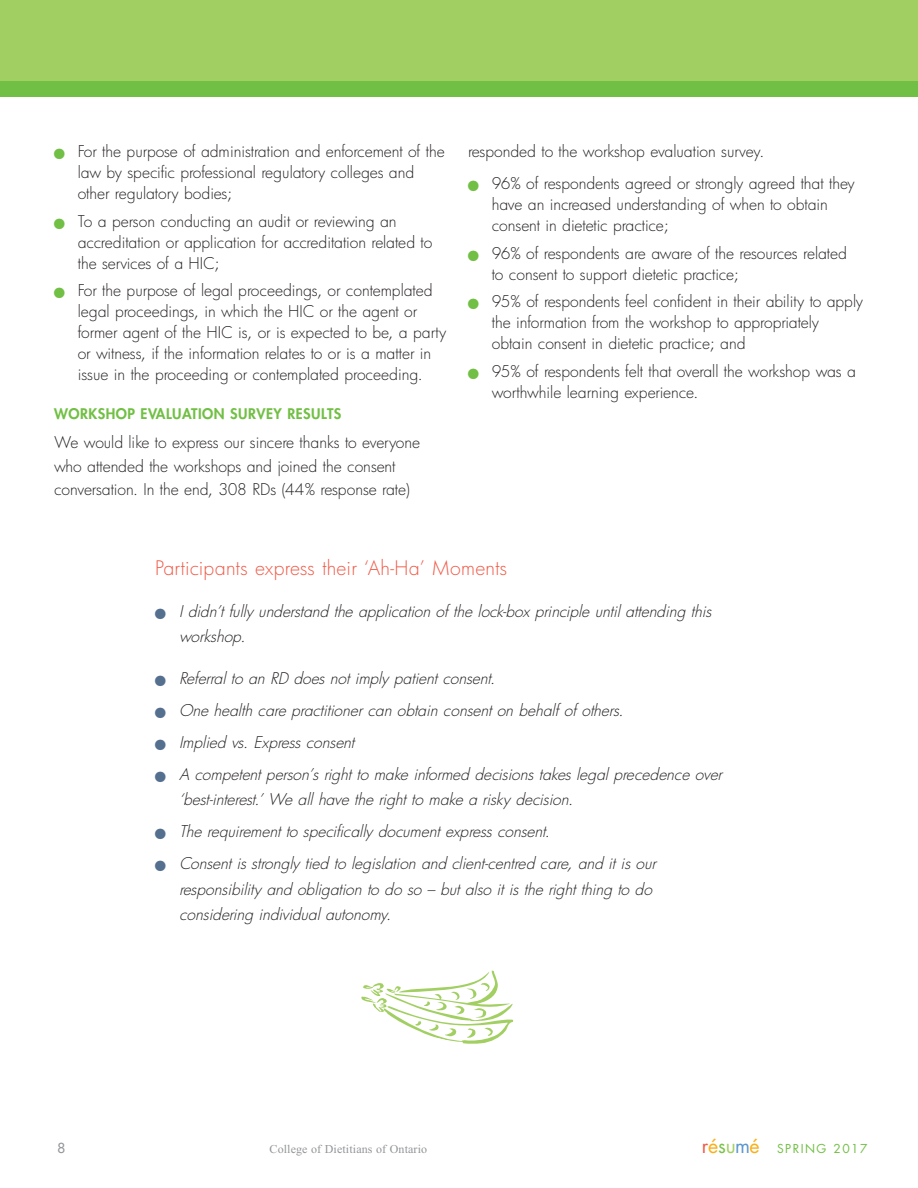
<style>
.page{position:relative;width:918px;height:1188px;background:#fff}
.page>*{position:absolute;margin:0;border:0;box-sizing:border-box;transform-origin:0 0}
.t1{font:300 19.5px "Futura";letter-spacing:.015em;color:#f05946}
.t2{font:300 15.75px/21px "Futura";letter-spacing:-.005em;color:#231f20}
.t3{font:italic 300 15.75px/25.5px "Futura";color:#231f20}
.t4{font:800 14.25px "Futura";letter-spacing:.035em;color:#71bf44}
.t5{font:500 13.5px "Futura";color:#939598}
.t6{font:12px "Times New Roman";letter-spacing:.01em;color:#939598}
.t7{font:12px "Futura";letter-spacing:.125em;color:#71bf44}
.s1{color:#71bf44}
.s2{color:#556f8f}
.s3{font-size:19.5px;color:#f05946}
.s4{font-size:19.5px;color:#faaf18}
.s5{font-size:19.5px;color:#78c14a}
.s6{font-size:19.5px;color:#a2cf62}
.s7{font-size:19.5px;color:#5d96cf}
</style>
<div class="page">
<div style="left:0;top:0;width:918px;height:84px;background:#a2cf62"></div>
<div style="left:0;top:82px;width:918px;height:15px;background:#71bf44"></div>
<svg style="left:361px;top:970px;width:153px;height:74px"></svg>
<p class="t2" style="left:78px;top:142px;width:369px;text-indent:-24px"><span class="s1">■</span> For the purpose of administration and enforcement of the law by specific professional regulatory colleges and other regulatory bodies;</p>
<p class="t2" style="left:78px;top:211px;width:356px;text-indent:-24px"><span class="s1">■</span> To a person conducting an audit or reviewing an accreditation or application for accreditation related to the services of a HIC;</p>
<p class="t2" style="left:78px;top:280px;width:370px;text-indent:-24px"><span class="s1">■</span> For the purpose of legal proceedings, or contemplated legal proceedings, in which the HIC or the agent or former agent of the HIC is, or is expected to be, a party or witness, if the information relates to or is a matter in issue in the proceeding or contemplated proceeding.</p>
<p class="t4" style="left:54px;top:404px;width:289px">WORKSHOP EVALUATION SURVEY RESULTS</p>
<p class="t2" style="left:54px;top:431px;width:368px;line-height:23.2px">We would like to express our sincere thanks to everyone who attended the workshops and joined the consent conversation. In the end, 308 RDs (44% response rate)</p>
<p class="t2" style="left:468px;top:142px;width:298px">responded to the workshop evaluation survey.</p>
<p class="t2" style="left:492px;top:173px;width:365px;text-indent:-24px"><span class="s1">■</span> 96% of respondents agreed or strongly agreed that they have an increased understanding of when to obtain consent in dietetic practice;</p>
<p class="t2" style="left:492px;top:243px;width:357px;text-indent:-24px"><span class="s1">■</span> 96% of respondents are aware of the resources related to consent to support dietetic practice;</p>
<p class="t2" style="left:492px;top:291px;width:373px;text-indent:-24px"><span class="s1">■</span> 95% of respondents feel confident in their ability to apply the information from the workshop to appropriately obtain consent in dietetic practice; and</p>
<p class="t2" style="left:492px;top:361px;width:366px;text-indent:-24px"><span class="s1">■</span> 95% of respondents felt that overall the workshop was a worthwhile learning experience.</p>
<p class="t1" style="left:155px;top:557px;width:353px">Participants express their ‘Ah-Ha’ Moments</p>
<p class="t3" style="left:179px;top:599px;width:538px;text-indent:-24px"><span class="s2">■</span> I didn’t fully understand the application of the lock-box principle until attending this workshop.</p>
<p class="t3" style="left:155px;top:666px;width:346px"><span class="s2">■</span> Referral to an RD does not imply patient consent.</p>
<p class="t3" style="left:155px;top:698px;width:474px"><span class="s2">■</span> One health care practitioner can obtain consent on behalf of others.</p>
<p class="t3" style="left:155px;top:730px;width:205px"><span class="s2">■</span> Implied vs. Express consent</p>
<p class="t3" style="left:179px;top:762px;width:549px;text-indent:-24px"><span class="s2">■</span> A competent person’s right to make informed decisions takes legal precedence over ‘best-interest.’ We all have the right to make a risky decision.</p>
<p class="t3" style="left:155px;top:819px;width:400px"><span class="s2">■</span> The requirement to specifically document express consent.</p>
<p class="t3" style="left:179px;top:851px;width:483px;text-indent:-24px"><span class="s2">■</span> Consent is strongly tied to legislation and client-centred care, and it is our responsibility and obligation to do so – but also it is the right thing to do considering individual autonomy.</p>
<p class="t5" style="left:58px;top:1140px;width:9px">8</p>
<p class="t6" style="left:270px;top:1141px;width:159px">College of Dietitians of Ontario</p>
<p class="t7" style="left:702px;top:1140px;width:167px"><span class="s3">r</span><span class="s4">é</span><span class="s5">s</span><span class="s6">u</span><span class="s7">m</span><span class="s4">é</span> SPRING 2017</p>
</div>
